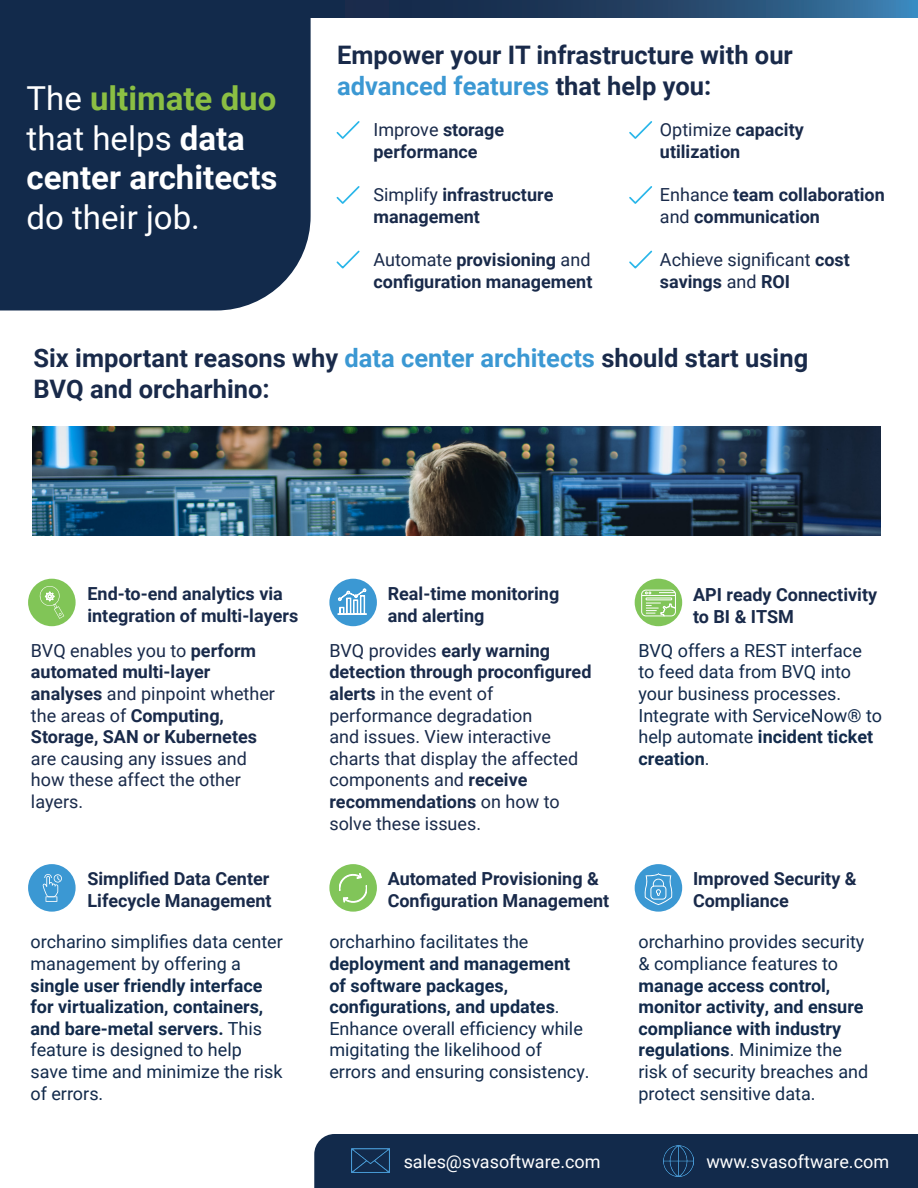
<style>
.page{position:relative;width:918px;height:1188px;background:#fff}
.page>*{position:absolute;margin:0;border:0;box-sizing:border-box;transform-origin:0 0}
.t1{font:700 33px/39.6px "Roboto";color:#fff}
.t2{font:700 33px "Roboto";color:#8bbf43}
.t3{font:33px "Roboto";color:#fff}
.t4{font:700 25.5px/30.6px "Roboto";color:#192a4a}
.t5{font:18px/21.6px "Roboto";color:#122a4b}
.t6{font:18px/21.6px "Roboto";color:#192a4a}
.t7{font:700 18px/21.6px "Roboto";color:#192a4a}
.t8{font:18px "Roboto";color:#fff}
.s1{font-weight:400;color:#fff}
.s2{font-weight:400}
.s3{color:#3b98d3}
.s4{font-weight:700}
</style>
<div class="page">
<div style="left:0;top:0;width:311px;height:310px;background:#122a4b"></div>
<svg style="left:336px;top:121px;width:24px;height:18px"></svg>
<svg style="left:629px;top:121px;width:24px;height:18px"></svg>
<svg style="left:336px;top:186px;width:24px;height:18px"></svg>
<svg style="left:629px;top:186px;width:24px;height:18px"></svg>
<svg style="left:336px;top:250px;width:24px;height:19px"></svg>
<svg style="left:629px;top:250px;width:24px;height:19px"></svg>
<div style="left:314px;top:1134px;width:604px;height:54px;background:#122a4b"></div>
<img style="left:663px;top:1146px;width:31px;height:31px">
<img style="left:351px;top:1148px;width:39px;height:25px">
<div style="left:28px;top:579px;width:48px;height:47px;background:#81c557;border-radius:50%"></div>
<div style="left:28px;top:864px;width:48px;height:48px;background:#3b98d3;border-radius:50%"></div>
<div style="left:329px;top:579px;width:48px;height:47px;background:#3b98d3;border-radius:50%"></div>
<div style="left:329px;top:864px;width:48px;height:48px;background:#81c559;border-radius:50%"></div>
<div style="left:635px;top:579px;width:47px;height:47px;background:#81c559;border-radius:50%"></div>
<div style="left:635px;top:864px;width:47px;height:48px;background:#3b98d3;border-radius:50%"></div>
<svg style="left:641px;top:590px;width:35px;height:26px"></svg>
<div style="left:346px;top:598px;width:5px;height:16px;border:1px solid #fff"></div>
<div style="left:347px;top:598px;width:4px;height:16px;border:1px solid #fff"></div>
<div style="left:353px;top:600px;width:5px;height:14px;border:1px solid #fff"></div>
<div style="left:360px;top:595px;width:5px;height:19px;border:1px solid #fff"></div>
<svg style="left:338px;top:589px;width:28px;height:12px"></svg>
<svg style="left:337px;top:607px;width:30px;height:8px"></svg>
<svg style="left:39px;top:586px;width:25px;height:33px"></svg>
<svg style="left:339px;top:873px;width:28px;height:29px"></svg>
<img style="left:32px;top:427px;width:848px;height:109px">
<svg style="left:281px;top:0;width:637px;height:17px"></svg>
<svg style="left:645px;top:873px;width:27px;height:32px"></svg>
<svg style="left:43px;top:874px;width:19px;height:28px"></svg>
<p class="t2" style="left:27px;top:75px;width:251px"><span class="s1">The</span> ultimate duo</p>
<p class="t1" style="left:27px;top:117px;width:252px"><span class="s2">that helps</span> data center architects</p>
<p class="t3" style="left:27px;top:194px;width:175px">do their job.</p>
<p class="t4" style="left:337px;top:39px;width:457px">Empower your IT infrastructure with our <span class="s3">advanced features</span> that help you:</p>
<p class="t7" style="left:373px;top:119px;width:132px"><span class="s2">Improve</span> storage performance</p>
<p class="t7" style="left:373px;top:183px;width:181px"><span class="s2">Simplify</span> infrastructure management</p>
<p class="t7" style="left:373px;top:248px;width:220px"><span class="s2">Automate</span> provisioning <span class="s2">and </span>configuration management</p>
<p class="t6" style="left:660px;top:119px;width:145px">Optimize <span class="s4">capacity</span></p>
<p class="t7" style="left:660px;top:140px;width:82px">utilization</p>
<p class="t7" style="left:660px;top:183px;width:226px"><span class="s2">Enhance</span> team collaboration <span class="s2">and</span> communication</p>
<p class="t6" style="left:660px;top:248px;width:191px">Achieve significant <span class="s4">cost savings</span> and <span class="s4">ROI</span></p>
<p class="t4" style="left:33px;top:342px;width:776px">Six important reasons why <span class="s3">data center architects</span> should start using</p>
<p class="t4" style="left:33px;top:372px;width:238px">BVQ and orcharhino:</p>
<p class="t7" style="left:87px;top:583px;width:212px">End-to-end analytics via integration of multi-layers</p>
<p class="t7" style="left:388px;top:583px;width:173px">Real-time monitoring and alerting</p>
<p class="t7" style="left:693px;top:583px;width:186px">API ready Connectivity to BI &amp; ITSM</p>
<p class="t5" style="left:638px;top:639px;width:245px">BVQ offers a REST interface to feed data from BVQ into your business processes.<br>Integrate with ServiceNow® to help automate <span class="s4">incident ticket creation</span>.</p>
<p class="t6" style="left:31px;top:639px;width:246px">BVQ enables you to <span class="s4">perform automated multi-layer analyses</span> and pinpoint whether the areas of <span class="s4">Computing,<br>Storage, SAN or Kubernetes </span>are causing any issues and how these affect the other layers.</p>
<p class="t6" style="left:329px;top:639px;width:264px">BVQ provides <span class="s4">early warning detection through proconfigured alerts</span> in the event of performance degradation<br>and issues. View interactive charts that display the affected components and <span class="s4">receive recommendations</span> on how to solve these issues.</p>
<p class="t7" style="left:87px;top:867px;width:183px">Simplified Data Center</p>
<p class="t7" style="left:87px;top:889px;width:186px">Lifecycle Management</p>
<p class="t7" style="left:388px;top:867px;width:213px">Automated Provisioning &amp;</p>
<p class="t7" style="left:388px;top:889px;width:223px">Configuration Management</p>
<p class="t7" style="left:693px;top:867px;width:165px">Improved Security &amp;</p>
<p class="t7" style="left:693px;top:889px;width:98px">Compliance</p>
<p class="t5" style="left:30px;top:930px;width:254px">orcharino simplifies data center management by offering a <span class="s4">single user friendly interface for virtualization, containers, and bare-metal servers.</span> This feature is designed to help save time and minimize the risk of errors.</p>
<p class="t5" style="left:329px;top:930px;width:262px">orcharhino facilitates the <span class="s4">deployment and management of software packages, configurations, and updates</span>.<br>Enhance overall efficiency while migitating the likelihood of errors and ensuring consistency.</p>
<p class="t5" style="left:638px;top:930px;width:231px">orcharhino provides security &amp; compliance features to <span class="s4">manage access control, monitor activity, and ensure compliance with industry regulations</span>. Minimize the risk of security breaches and protect sensitive data.</p>
<p class="t8" style="left:404px;top:1149px;width:198px">sales@svasoftware.com</p>
<p class="t8" style="left:706px;top:1149px;width:184px">www.svasoftware.com</p>
</div>
